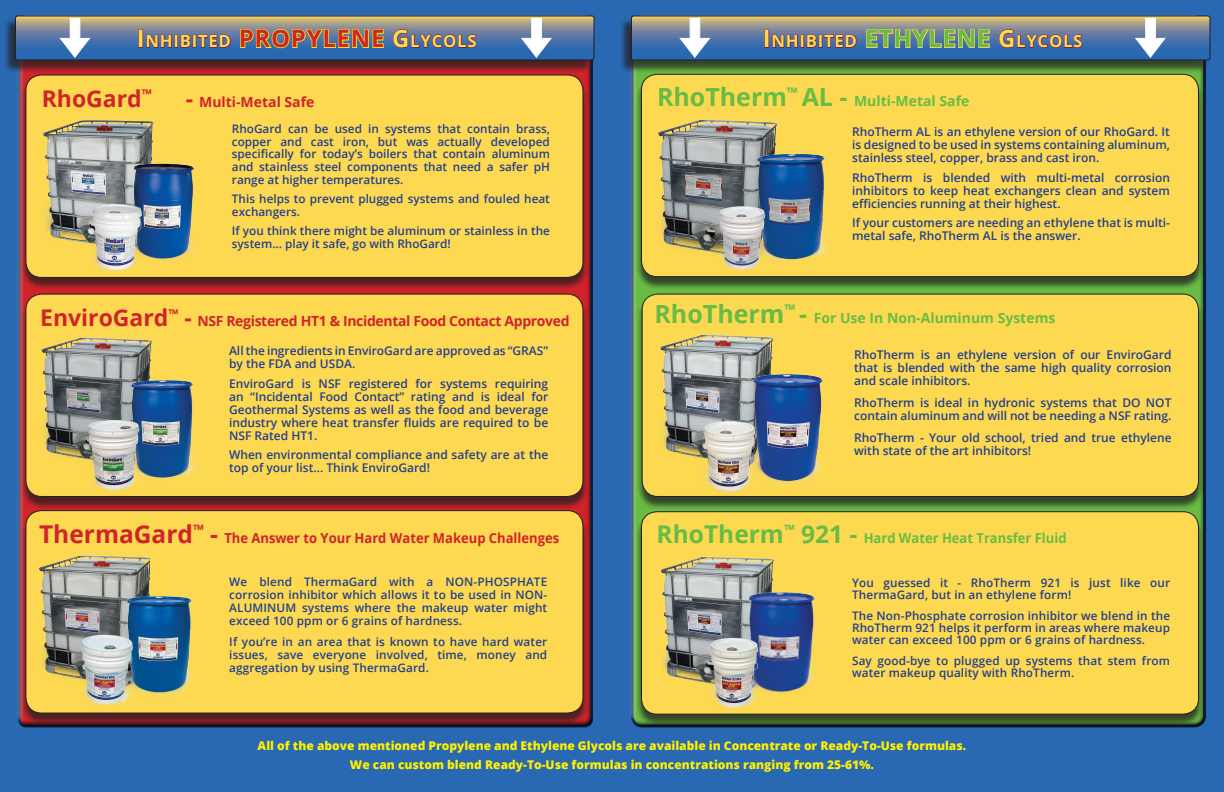
<style>
.page{position:relative;width:1224px;height:792px;background:#2968b3}
.page>*{position:absolute;margin:0;border:0;box-sizing:border-box;transform-origin:0 0}
.t1{font:700 23px "Open Sans";color:#d1232a}
.t2{font:700 16.8px "Open Sans";letter-spacing:.045em;color:#fcd951}
.t3{font:700 14px "Open Sans";color:#68bc45}
.t4{font:700 14px "Open Sans";letter-spacing:-.025em;color:#d1232a}
.t5{font:700 14px "Open Sans";color:#d1232a}
.t6{font:700 13.8px "Open Sans";color:#d1232a;scale:.94 1}
.t7{font:700 13.8px "Open Sans";color:#68bc45;scale:.94 1}
.t8{font:600 12px/13px "Open Sans";color:#253f8e}
.t9{font:800 12px/18.9px "Open Sans";color:#fff101;text-align:center}
.t10{font:600 11.8px/12.7px "Open Sans";letter-spacing:.01em;color:#253f8e;text-align:justify}
.s1{font-size:24px}
.s2{font-size:24px;color:#d1232a}
.s3{font-size:24px;color:#68bc45}
.s4{font-size:23px}
.s5{font-size:25px}
.s6{font-size:24.5px}
</style>
<div class="page">
<div style="left:17px;top:17px;width:577px;height:711px;background:#231f20;opacity:.75"></div>
<div style="left:630px;top:18px;width:577px;height:710px;background:#231f20;opacity:.75"></div>
<div style="left:3px;top:17px;width:590px;height:56px;background:#231f20;opacity:.75"></div>
<div style="left:619px;top:17px;width:590px;height:56px;background:#231f20;opacity:.75"></div>
<div style="left:631px;top:15px;width:579px;height:45px;border:1px solid #231f20;border-radius:2px"></div>
<div style="left:20px;top:76px;width:569px;height:215px;background:#231f20;opacity:.75"></div>
<div style="left:26px;top:75px;width:557px;height:202px;background:#fcd951;border-radius:16px"></div>
<div style="left:25px;top:75px;width:558px;height:203px;border:1px solid #231f20;border-radius:16px"></div>
<img style="left:43px;top:120px;width:111px;height:124px">
<img style="left:125px;top:155px;width:70px;height:105px">
<img style="left:91px;top:201px;width:52px;height:70px">
<div style="left:636px;top:513px;width:568px;height:214px;background:#231f20;opacity:.75"></div>
<div style="left:641px;top:512px;width:558px;height:202px;background:#fcd951;border-radius:16px"></div>
<div style="left:641px;top:511px;width:558px;height:204px;border:1px solid #231f20;border-radius:16px"></div>
<img style="left:660px;top:556px;width:115px;height:127px">
<img style="left:737px;top:579px;width:78px;height:114px">
<img style="left:708px;top:638px;width:53px;height:70px">
<div style="left:20px;top:512px;width:569px;height:214px;background:#231f20;opacity:.75"></div>
<div style="left:26px;top:511px;width:557px;height:202px;background:#fcd951;border-radius:16px"></div>
<div style="left:25px;top:510px;width:558px;height:204px;border:1px solid #231f20;border-radius:16px"></div>
<img style="left:38px;top:555px;width:112px;height:124px">
<img style="left:115px;top:581px;width:76px;height:114px">
<img style="left:79px;top:632px;width:56px;height:74px">
<div style="left:20px;top:295px;width:569px;height:215px;background:#231f20;opacity:.75"></div>
<div style="left:26px;top:294px;width:557px;height:202px;background:#fcd951;border-radius:16px"></div>
<div style="left:25px;top:294px;width:558px;height:203px;border:1px solid #231f20;border-radius:16px"></div>
<img style="left:41px;top:337px;width:112px;height:123px">
<img style="left:119px;top:365px;width:77px;height:114px">
<img style="left:85px;top:418px;width:57px;height:73px">
<svg style="left:16px;top:16px;width:578px;height:44px;background:#748694"></svg>
<svg style="left:631px;top:16px;width:579px;height:44px;background:#728498"></svg>
<div style="left:636px;top:295px;width:569px;height:215px;background:#231f20;opacity:.75"></div>
<div style="left:642px;top:294px;width:557px;height:202px;background:#fcd951;border-radius:16px"></div>
<div style="left:642px;top:294px;width:557px;height:203px;border:1px solid #231f20;border-radius:16px"></div>
<img style="left:660px;top:334px;width:114px;height:124px">
<img style="left:747px;top:367px;width:76px;height:116px">
<img style="left:701px;top:418px;width:57px;height:78px">
<div style="left:636px;top:76px;width:568px;height:214px;background:#231f20;opacity:.75"></div>
<div style="left:642px;top:74px;width:557px;height:203px;background:#fcd951;border-radius:16px"></div>
<div style="left:641px;top:74px;width:558px;height:203px;border:1px solid #231f20;border-radius:16px"></div>
<img style="left:658px;top:119px;width:120px;height:134px">
<img style="left:745px;top:143px;width:83px;height:118px">
<img style="left:714px;top:202px;width:59px;height:68px">
<h2 class="t2" style="left:137px;top:29px;width:341px"><span class="s1">I</span>NHI BITED <span class="s2">PROPYLENE</span> <span class="s1">G</span>LYCOLS</h2>
<h2 class="t2" style="left:763px;top:29px;width:321px"><span class="s1">I</span>NHI BITED <span class="s3">ETHYLENE</span> <span class="s1">G</span>LYCOLS</h2>
<h1 class="t1" style="left:42px;top:82px;width:112px">RhoGard<sup>™</sup></h1>
<p class="t5" style="left:186px;top:92px;width:130px"><span class="s4">-</span> Multi-Metal Safe</p>
<p class="t10" style="left:232px;top:122px;width:320px">RhoGard can be used in systems that contain brass, copper and cast iron, but was actually developed specifically for today’s boilers that contain aluminum and stainless steel components that need a safer pH range at higher temperatures.</p>
<p class="t10" style="left:232px;top:192px;width:319px">This helps to prevent plugged systems and fouled heat exchangers.</p>
<p class="t10" style="left:232px;top:225px;width:320px">If you think there might be aluminum or stainless in the system... play it safe, go with RhoGard!</p>
<p class="t3" style="left:657px;top:91px;width:314px"><span class="s5">RhoTherm</span><sup>™</sup> <span class="s5">AL -</span> Multi-Metal Safe</p>
<p class="t8" style="left:852px;top:125px;width:319px;text-align:justify">RhoTherm AL is an ethylene version of our RhoGard. It is designed to be used in systems containing aluminum, stainless steel, copper, brass and cast iron.</p>
<p class="t8" style="left:852px;top:171px;width:319px;text-align:justify">RhoTherm is blended with multi-metal corrosion inhibitors to keep heat exchangers clean and system efficiencies running at their highest.</p>
<p class="t8" style="left:852px;top:216px;width:319px">If your customers are needing an ethylene that is multi&shy;metal safe, RhoTherm AL is the answer.</p>
<p class="t4" style="left:40px;top:311px;width:531px"><span class="s4">EnviroGard</span><sup>™</sup> <span class="s4">-</span> NSF Registered HT1 &amp; Incidental Food Contact Approved</p>
<p class="t3" style="left:654px;top:309px;width:402px"><span class="s5">RhoTherm</span><sup>™</sup> <span class="s5">-</span> For Use In Non-Aluminum Systems</p>
<p class="t8" style="left:854px;top:347px;width:319px;text-align:justify">RhoTherm is an ethylene version of our EnviroGard that is blended with the same high quality corrosion and scale inhibitors.</p>
<p class="t8" style="left:854px;top:395px;width:319px">RhoTherm is ideal in hydronic systems that DO NOT contain aluminum and will not be needing a NSF rating.</p>
<p class="t8" style="left:854px;top:430px;width:319px">RhoTherm - Your old school, tried and true ethylene with state of the art inhibitors!</p>
<p class="t8" style="left:229px;top:344px;width:321px">All the ingredients in EnviroGard are approved as “GRAS” by the FDA and USDA.</p>
<p class="t8" style="left:229px;top:377px;width:321px;text-align:justify">EnviroGard is NSF registered for systems requiring an “Incidental Food Contact” rating and is ideal for Geothermal Systems as well as the food and beverage industry where heat transfer fluids are required to be NSF Rated HT1.</p>
<p class="t8" style="left:229px;top:448px;width:321px">When environmental compliance and safety are at the top of your list... Think EnviroGard!</p>
<p class="t6" style="left:39px;top:529px;width:555px"><span class="s6">ThermaGard</span><sup>™</sup> <span class="s6">-</span> The Answer to Your Hard Water Makeup Challenges</p>
<p class="t10" style="left:229px;top:575px;width:320px">We blend ThermaGard with a NON-PHOSPHATE corrosion inhibitor which allows it to be used in NON-ALUMINUM systems where the makeup water might exceed 100 ppm or 6 grains of hardness.</p>
<p class="t10" style="left:229px;top:635px;width:319px">If you’re in an area that is known to have hard water issues, save everyone involved, time, money and aggregation by using ThermaGard.</p>
<p class="t7" style="left:657px;top:528px;width:438px"><span class="s6">RhoTherm</span><sup>™</sup> <span class="s6">921 -</span> Hard Water Heat Transfer Fluid</p>
<p class="t10" style="left:852px;top:576px;width:320px;line-height:12px">You guessed it - RhoTherm 921 is just like our<br>ThermaGard, but in an ethylene form!</p>
<p class="t10" style="left:852px;top:609px;width:320px;line-height:12px">The Non-Phosphate corrosion inhibitor we blend in the RhoTherm 921 helps it perform in areas where makeup water can exceed 100 ppm or 6 grains of hardness.</p>
<p class="t10" style="left:852px;top:654px;width:319px;line-height:12px">Say good-bye to plugged up systems that stem from water makeup quality with RhoTherm.</p>
<p class="t9" style="left:258px;top:736px;width:710px">All of the above mentioned Propylene and Ethylene Glycols are available in Concentrate or Ready-To-Use formulas.<br>We can custom blend Ready-To-Use formulas in concentrations ranging from 25-61%.</p>
</div>
